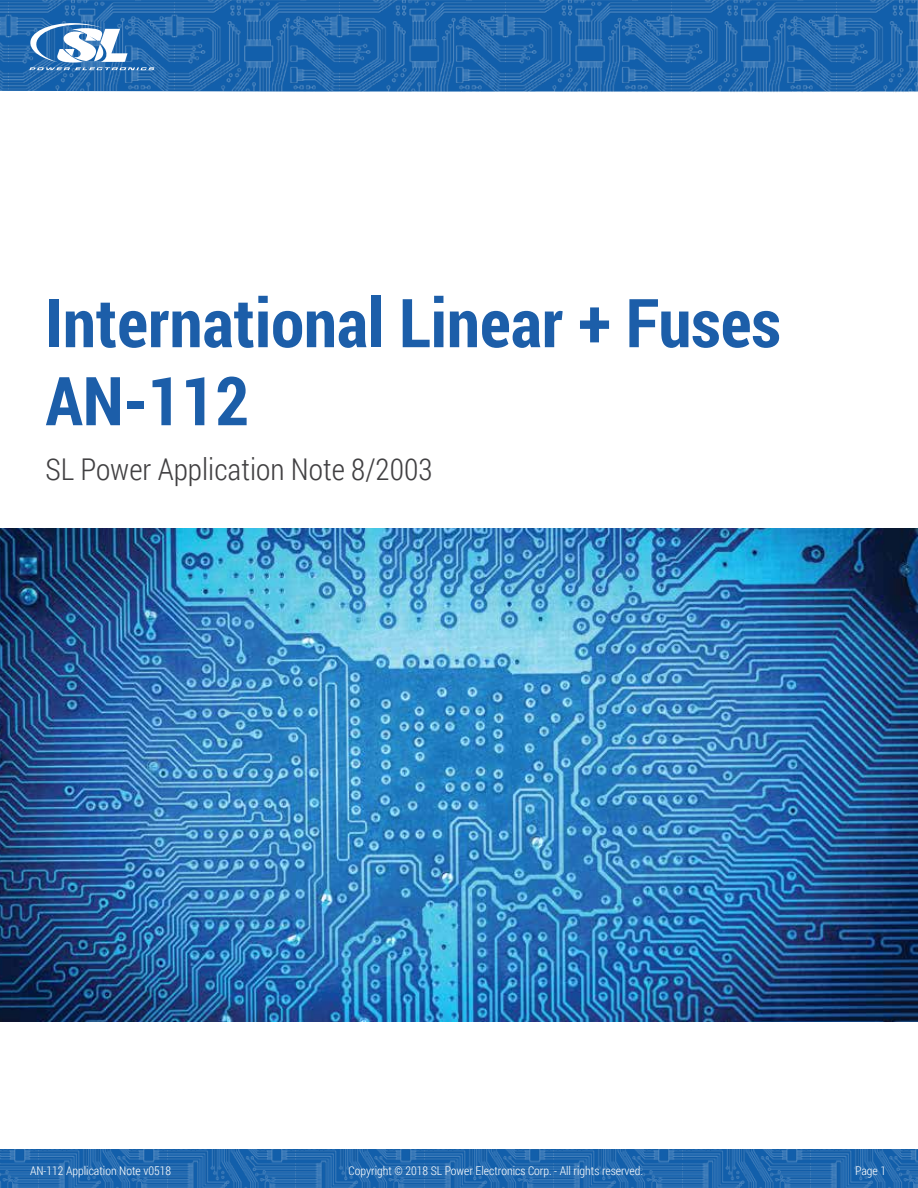
<style>
.page{position:relative;width:918px;height:1188px;background:#fff}
.page>*{position:absolute;margin:0;border:0;box-sizing:border-box;transform-origin:0 0}
.t1{font:700 67.5px/78px "Roboto Condensed";color:#1c5ea9}
.t2{font:300 30px "Roboto Condensed";color:#414042}
.t3{font:300 12px "Roboto Condensed";color:#fff}
</style>
<div class="page">
<img style="left:0;top:0;width:918px;height:93px">
<svg style="left:29px;top:23px;width:125px;height:47px"></svg>
<img style="left:0;top:1150px;width:918px;height:38px">
<img style="left:0;top:528px;width:918px;height:494px">
<h1 class="t1" style="left:45px;top:282px;width:737px">International Linear + Fuses<br>AN-112</h1>
<h2 class="t2" style="left:45px;top:449px;width:389px">SL Power Application Note 8/2003</h2>
<p class="t3" style="left:30px;top:1163px;width:143px">AN-112 Application Note v0518</p>
<p class="t3" style="left:349px;top:1163px;width:296px">Copyright © 2018 SL Power Electronics Corp. - All rights reserved.</p>
<p class="t3" style="left:855px;top:1163px;width:32px">Page 1</p>
</div>
